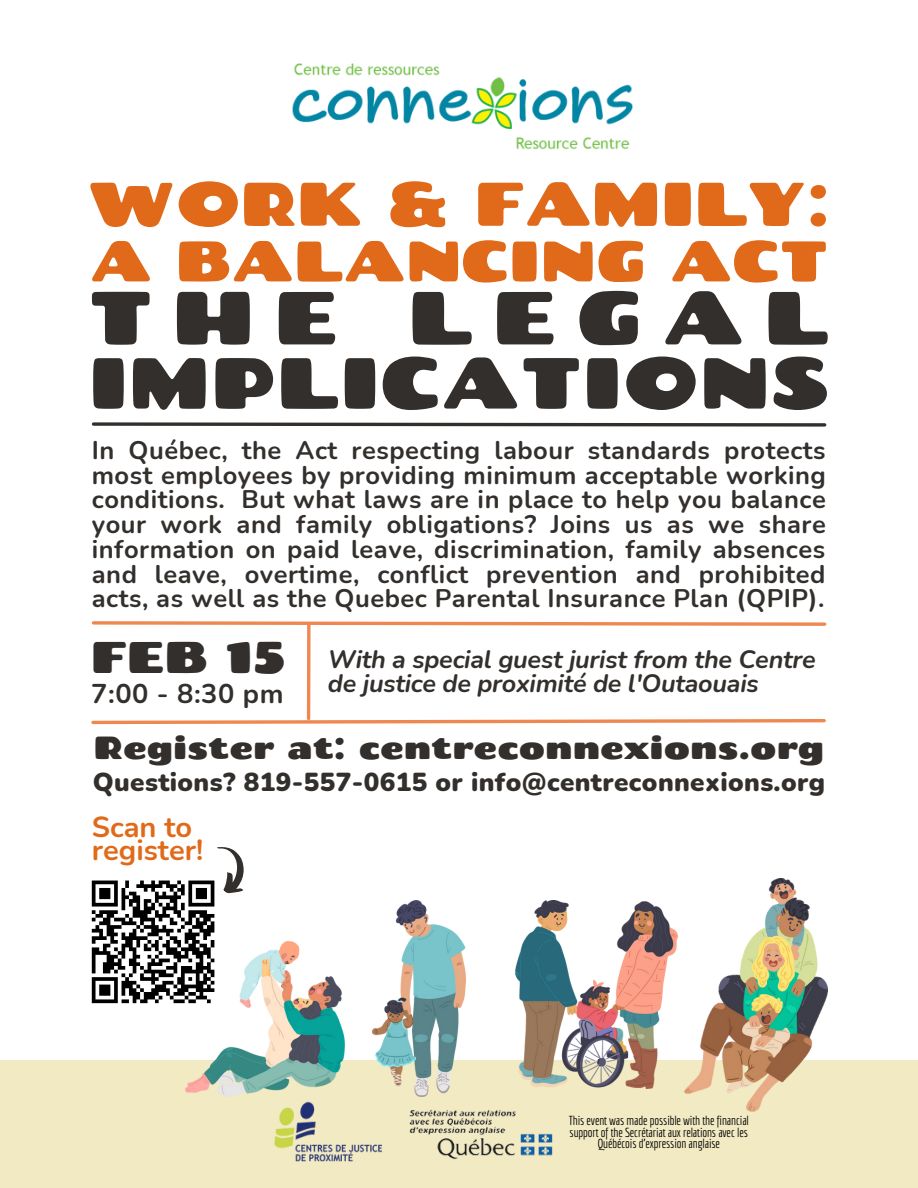
<style>
.page{position:relative;width:918px;height:1188px;background:#fff}
.page>*{position:absolute;margin:0;border:0;box-sizing:border-box;transform-origin:0 0}
.t1{font:75px "Chango";letter-spacing:.27em;color:#322f2c}
.t2{font:72px "Chango";letter-spacing:.02em;color:#322f2c}
.t3{font:61.5px "Chango";letter-spacing:.005em;color:#e16a1a}
.t4{font:57px "Chango";letter-spacing:.01em;color:#e16a1a}
.t5{font:44.4px "Chango";color:#322f2c}
.t6{font:31.95px "Chango";color:#322f2c}
.t7{font:700 28.95px/22.5px "Nunito";color:#e16a1a}
.t8{font:700 27.15px "Nunito";color:#322f2c}
.t9{font:900 25.95px "Nunito";letter-spacing:.015em;color:#322f2c}
.t10{font:700 25.5px/24.8px "Nunito";letter-spacing:.02em;color:#322f2c;text-align:justify}
.t11{font:italic 700 25.2px/24.8px "Nunito";letter-spacing:-.01em;color:#322f2c}
.t12{font:12.75px/11.7px "Economica";letter-spacing:-.01em;color:#000;text-align:center}
</style>
<div class="page">
<div style="left:0;top:1060px;width:918px;height:128px;background:#f1eac3"></div>
<svg style="left:307px;top:628px;width:4px;height:89px"></svg>
<svg style="left:91px;top:621px;width:736px;height:7px"></svg>
<svg style="left:91px;top:717px;width:735px;height:8px"></svg>
<svg style="left:91px;top:422px;width:736px;height:5px;background:#747270"></svg>
<img style="left:292px;top:63px;width:341px;height:87px">
<img style="left:274px;top:1101px;width:107px;height:60px">
<img style="left:409px;top:1109px;width:144px;height:51px">
<svg style="left:92px;top:847px;width:152px;height:156px"></svg>
<img style="left:684px;top:879px;width:143px;height:233px">
<img style="left:515px;top:901px;width:162px;height:188px">
<img style="left:372px;top:901px;width:94px;height:196px">
<img style="left:186px;top:942px;width:158px;height:154px">
<p class="t3" style="left:88px;top:165px;width:743px">WORK &amp; FAMILY:</p>
<p class="t4" style="left:90px;top:225px;width:739px">A BALANCING ACT</p>
<p class="t1" style="left:89px;top:270px;width:741px">THE LEGAL</p>
<p class="t2" style="left:89px;top:337px;width:742px">IMPLICATIONS</p>
<p class="t10" style="left:92px;top:438px;width:736px">In Québec, the Act respecting labour standards protects most employees by providing minimum acceptable working conditions. But what laws are in place to help you balance your work and family obligations? Joins us as we share information on paid leave, discrimination, family absences and leave, overtime, conflict prevention and prohibited acts, as well as the Quebec Parental Insurance Plan (QPIP).</p>
<p class="t5" style="left:91px;top:629px;width:197px">FEB 15</p>
<p class="t11" style="left:328px;top:647px;width:489px">With a special guest jurist from the Centre de justice de proximité de l'Outaouais</p>
<p class="t6" style="left:94px;top:728px;width:732px">Register at: centreconnexions.org</p>
<p class="t9" style="left:93px;top:765px;width:734px">Questions? 819-557-0615 or info@centreconnexions.org</p>
<p class="t7" style="left:92px;top:816px;width:113px">Scan to register!</p>
<p class="t8" style="left:91px;top:676px;width:194px">7:00 - 8:30 pm</p>
<p class="t12" style="left:569px;top:1114px;width:182px">This event was made possible with the financial support of the Secrétariat aux relations avec les<br>Québécois d’expression anglaise</p>
</div>
